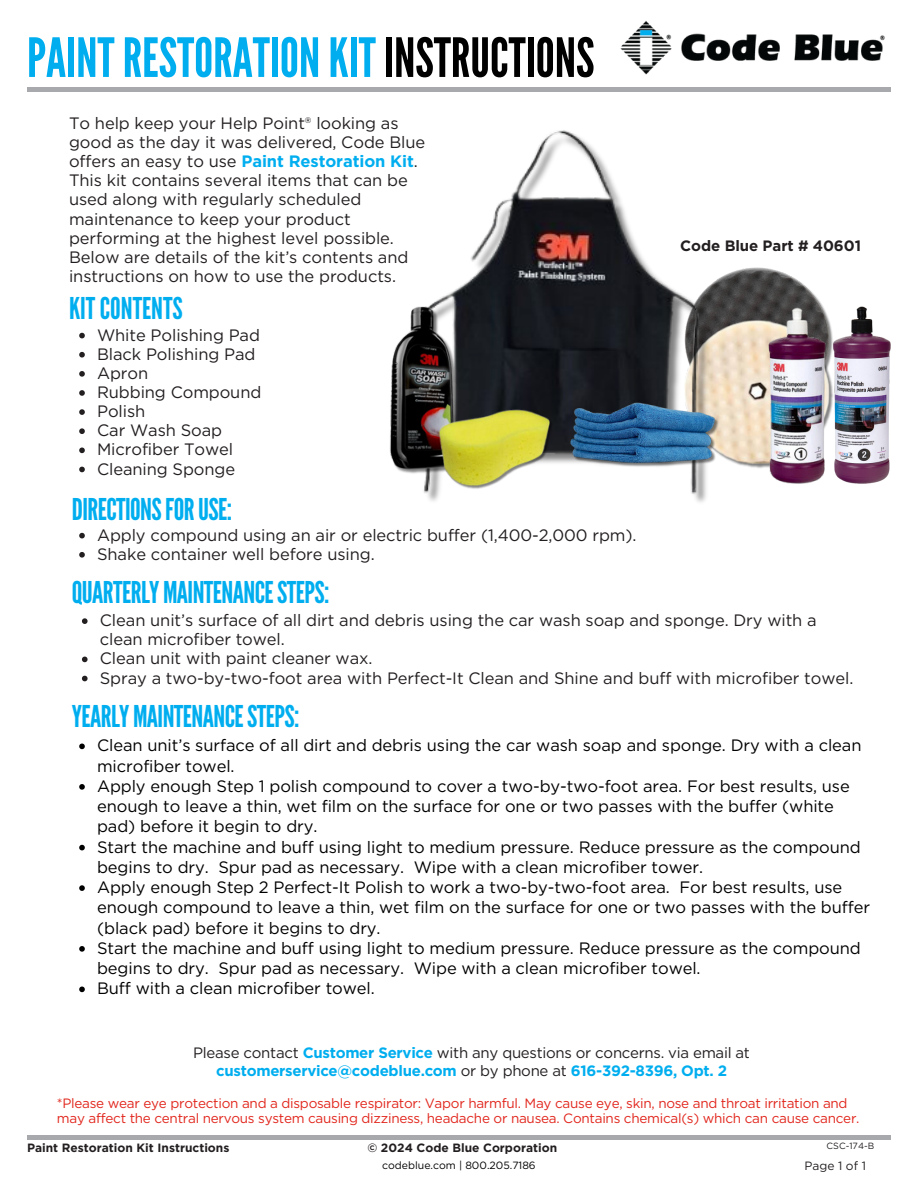
<style>
.page{position:relative;width:918px;height:1188px;background:#fff}
.page>*{position:absolute;margin:0;border:0;box-sizing:border-box;transform-origin:0 0}
.t1{font:54px "League Gothic";color:#00aeef}
.t2{font:30px "League Gothic";letter-spacing:-.02em;color:#00aeef}
.t3{font:30px "League Gothic";color:#00aeef}
.t4{font:16.5px/20.2px "Gotham";letter-spacing:-.005em;color:#000}
.t5{font:16.5px/19.2px "Gotham";letter-spacing:-.005em;color:#231f20}
.t6{font:15px/18px "Gotham";letter-spacing:-.02em;color:#231f20;text-align:center}
.t7{font:700 15px "Gotham";letter-spacing:-.005em;color:#231f20}
.t8{font:13.5px/15.8px "Gotham";letter-spacing:-.02em;color:#e1261c}
.t9{font:700 12px "Gotham";color:#231f20}
.t10{font:12px "Gotham";color:#231f20}
.t11{font:10.5px "Gotham";color:#000}
.t12{font:9px "Gotham";color:#231f20}
.s1{color:#000}
.s2{font-weight:700;color:#00aeef}
</style>
<div class="page">
<div style="left:27px;top:87px;width:864px;height:5px;background:#a7a9ac"></div>
<img style="left:620px;top:21px;width:265px;height:54px">
<div style="left:27px;top:1135px;width:864px;height:5px;background:#a7a9ac"></div>
<img style="left:771px;top:269px;width:42px;height:24px">
<img style="left:423px;top:130px;width:348px;height:372px">
<img style="left:390px;top:305px;width:121px;height:171px">
<img style="left:566px;top:402px;width:129px;height:66px">
<img style="left:437px;top:410px;width:119px;height:81px">
<img style="left:695px;top:294px;width:65px;height:203px">
<img style="left:760px;top:293px;width:131px;height:204px">
<svg style="left:79px;top:744px;width:6px;height:5px"></svg>
<svg style="left:79px;top:784px;width:6px;height:6px"></svg>
<svg style="left:79px;top:845px;width:6px;height:5px"></svg>
<svg style="left:79px;top:885px;width:6px;height:6px"></svg>
<svg style="left:79px;top:946px;width:6px;height:6px"></svg>
<svg style="left:79px;top:987px;width:6px;height:5px"></svg>
<svg style="left:82px;top:618px;width:6px;height:6px"></svg>
<svg style="left:82px;top:657px;width:6px;height:5px"></svg>
<svg style="left:82px;top:676px;width:6px;height:5px"></svg>
<svg style="left:79px;top:533px;width:6px;height:5px"></svg>
<svg style="left:79px;top:552px;width:6px;height:6px"></svg>
<svg style="left:79px;top:333px;width:6px;height:5px"></svg>
<svg style="left:79px;top:352px;width:6px;height:6px"></svg>
<svg style="left:79px;top:371px;width:6px;height:6px"></svg>
<svg style="left:79px;top:390px;width:6px;height:6px"></svg>
<svg style="left:79px;top:409px;width:6px;height:6px"></svg>
<svg style="left:79px;top:428px;width:6px;height:6px"></svg>
<svg style="left:79px;top:448px;width:6px;height:5px"></svg>
<svg style="left:79px;top:467px;width:6px;height:5px"></svg>
<p class="t1" style="left:27px;top:26px;width:569px">PAINTRESTORATIONKIT<span class="s1">INSTRUCTIONS</span></p>
<p class="t5" style="left:69px;top:113px;width:358px">To help keep your Help Point® looking as good as the day it was delivered, Code Blue offers an easy to use <span class="s2">Paint Restoration Kit</span>.<br>This kit contains several items that can be used along with regularly scheduled maintenance to keep your product performing at the highest level possible.<br>Below are details of the kit’s contents and instructions on how to use the products.</p>
<p class="t3" style="left:69px;top:290px;width:115px">KITCONTENTS</p>
<p class="t5" style="left:97px;top:325px;width:164px">White Polishing Pad</p>
<p class="t5" style="left:97px;top:344px;width:160px">Black Polishing Pad</p>
<h4 class="t5" style="left:97px;top:363px;width:53px">Apron</h4>
<h5 class="t5" style="left:97px;top:382px;width:166px">Rubbing Compound</h5>
<h6 class="t5" style="left:97px;top:402px;width:50px">Polish</h6>
<h6 class="t5" style="left:97px;top:421px;width:127px">Car Wash Soap</h6>
<p class="t5" style="left:97px;top:440px;width:138px">Microfiber Towel</p>
<p class="t5" style="left:97px;top:459px;width:140px">Cleaning Sponge</p>
<p class="t2" style="left:72px;top:492px;width:162px">DIRECTIONSFORUSE:</p>
<p class="t5" style="left:97px;top:525px;width:541px">Apply compound using an air or electric buffer (1,400-2,000 rpm).</p>
<h2 class="t5" style="left:97px;top:544px;width:279px">Shake container well before using.</h2>
<p class="t2" style="left:72px;top:575px;width:259px">QUARTERLYMAINTENANCESTEPS:</p>
<p class="t7" style="left:680px;top:237px;width:182px">Code Blue Part # 40601</p>
<p class="t5" style="left:100px;top:611px;width:718px">Clean unit’s surface of all dirt and debris using the car wash soap and sponge. Dry with a clean microfiber towel.</p>
<h2 class="t5" style="left:100px;top:649px;width:274px">Clean unit with paint cleaner wax.</h2>
<p class="t5" style="left:100px;top:668px;width:755px">Spray a two-by-two-foot area with Perfect-It Clean and Shine and buff with microfiber towel.</p>
<p class="t2" style="left:72px;top:699px;width:229px">YEARLYMAINTENANCESTEPS:</p>
<p class="t4" style="left:97px;top:735px;width:766px">Clean unit’s surface of all dirt and debris using the car wash soap and sponge. Dry with a clean microfiber towel.</p>
<p class="t4" style="left:97px;top:776px;width:754px">Apply enough Step 1 polish compound to cover a two-by-two-foot area. For best results, use enough to leave a thin, wet film on the surface for one or two passes with the buffer (white pad) before it begin to dry.</p>
<p class="t4" style="left:97px;top:837px;width:765px">Start the machine and buff using light to medium pressure. Reduce pressure as the compound begins to dry. Spur pad as necessary. Wipe with a clean microfiber tower.</p>
<p class="t4" style="left:97px;top:877px;width:774px">Apply enough Step 2 Perfect-It Polish to work a two-by-two-foot area. For best results, use enough compound to leave a thin, wet film on the surface for one or two passes with the buffer (black pad) before it begins to dry.</p>
<p class="t4" style="left:97px;top:938px;width:765px">Start the machine and buff using light to medium pressure. Reduce pressure as the compound begins to dry. Spur pad as necessary. Wipe with a clean microfiber towel.</p>
<p class="t4" style="left:97px;top:978px;width:279px">Buff with a clean microfiber towel.</p>
<p class="t6" style="left:193px;top:1044px;width:558px">Please contact <span class="s2">Customer Service</span> with any questions or concerns. via email at <span class="s2">customerservice@codeblue.com</span> or by phone at <span class="s2">616-392-8396, Opt. 2</span></p>
<p class="t8" style="left:57px;top:1095px;width:804px">*Please wear eye protection and a disposable respirator: Vapor harmful. May cause eye, skin, nose and throat irritation and may affect the central nervous system causing dizziness, headache or nausea. Contains chemical(s) which can cause cancer.</p>
<p class="t9" style="left:367px;top:1141px;width:191px">© 2024 Code Blue Corporation</p>
<p class="t12" style="left:827px;top:1141px;width:49px">CSC-174-B</p>
<h2 class="t11" style="left:382px;top:1159px;width:155px">codeblue.com | 800.205.7186</h2>
<p class="t10" style="left:804px;top:1159px;width:63px">Page 1 of 1</p>
<p class="t9" style="left:27px;top:1141px;width:204px">Paint Restoration Kit Instructions</p>
</div>
